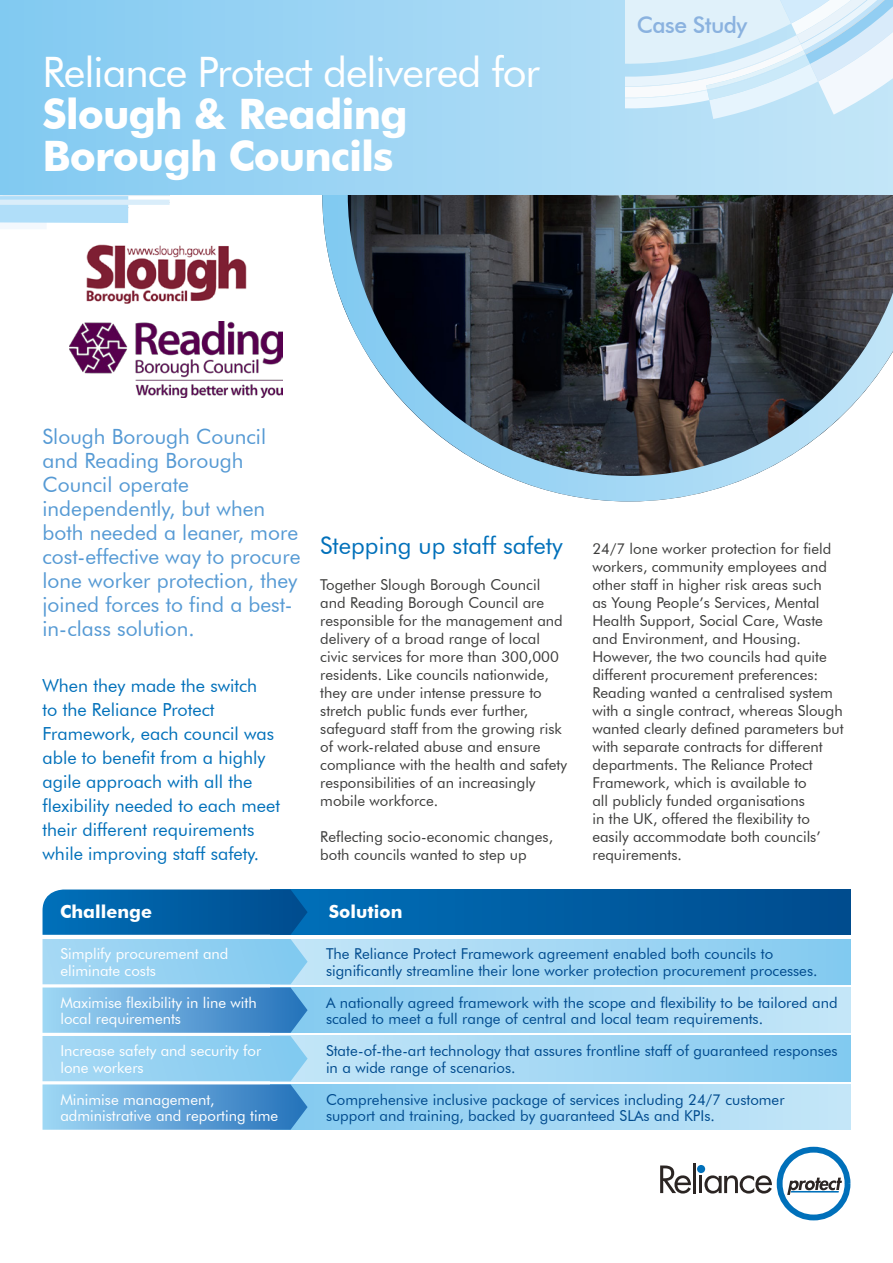
<style>
.page{position:relative;width:893px;height:1263px;background:#fff}
.page>*{position:absolute;margin:0;border:0;box-sizing:border-box;transform-origin:0 0}
.t1{font:700 42px/42px "Futura BT";letter-spacing:-.025em;color:#fff}
.t2{font:42px "Futura BT";letter-spacing:-.025em;color:#fff}
.t3{font:24px "Futura BT";color:#0070ba}
.t4{font:500 22.8px "Futura BT";letter-spacing:-.025em;color:#8ab2df}
.t5{font:21px/24px "Futura BT";color:#569ad4}
.t6{font:18px/24px "Futura BT";color:#0070ba}
.t7{font:700 18px "Futura BT";color:#fff}
.t8{font:15px/18px "Futura BT";color:#3c3c3b}
.t9{font:15px/16.5px "Futura BT";color:#004b8e}
.t10{font:15px/16.5px "Futura BT";color:#fff}
</style>
<div class="page">
<svg style="left:322px;top:195px;width:571px;height:306px"></svg>
<svg style="left:0;top:196px;width:160px;height:33px"></svg>
<hr style="left:0;top:195px;width:170px;height:1px;background:#e4f1fa">
<div style="left:0;top:200px;width:170px;height:5px;background:#d9edfa"></div>
<div style="left:0;top:0;width:893px;height:195px;background:linear-gradient(to right,#82caf1,#c4e6f8)"></div>
<svg style="left:625px;top:0;width:268px;height:120px"></svg>
<svg style="left:660px;top:1165px;width:31px;height:28px"></svg>
<hr style="left:693px;top:1163px;width:3px;height:30px;background:#2b2523">
<svg style="left:697px;top:1147px;width:153px;height:73px"></svg>
<hr style="left:791px;top:1191px;width:48px;height:1px;background:#0070ba">
<div style="left:270px;top:889px;width:580px;height:46px;background:linear-gradient(to right,#0070ba,#004b8d)"></div>
<div style="left:270px;top:939px;width:580px;height:45px;background:linear-gradient(to right,#c7e7f8,#82c9f0)"></div>
<div style="left:270px;top:1036px;width:580px;height:45px;background:linear-gradient(to right,#c7e7f8,#82c9f0)"></div>
<div style="left:270px;top:987px;width:580px;height:46px;background:linear-gradient(to right,#83c9f0,#c6e7f8)"></div>
<div style="left:270px;top:1084px;width:580px;height:46px;background:linear-gradient(to right,#83c9f0,#c6e7f8)"></div>
<svg style="left:43px;top:889px;width:265px;height:241px;background:#6daedb"></svg>
<img style="left:69px;top:321px;width:213px;height:77px">
<img style="left:86px;top:244px;width:161px;height:60px">
<h1 class="t2" style="left:43px;top:46px;width:499px">Reliance Protect delivered for</h1>
<h1 class="t1" style="left:43px;top:92px;width:367px">Slough &amp; Reading<br>Borough Councils</h1>
<h3 class="t4" style="left:637px;top:11px;width:112px">Case Study</h3>
<h3 class="t5" style="left:43px;top:424px;width:260px">Slough Borough Council and Reading Borough<br>Council operate independently, but when both needed a leaner, more cost-effective way to procure lone worker protection, they joined forces to find a best&shy;in-class solution.</h3>
<p class="t6" style="left:43px;top:674px;width:239px">When they made the switch<br>to the Reliance Protect<br>Framework, each council was able to benefit from a highly agile approach with all the flexibility needed to each meet their different requirements while improving staff safety.</p>
<h2 class="t3" style="left:320px;top:531px;width:244px">Stepping up staff safety</h2>
<p class="t8" style="left:320px;top:576px;width:248px">Together Slough Borough Council and Reading Borough Council are responsible for the management and delivery of a broad range of local civic services for more than 300,000 residents. Like councils nationwide, they are under intense pressure to stretch public funds ever further, safeguard staff from the growing risk of work-related abuse and ensure compliance with the health and safety responsibilities of an increasingly mobile workforce.</p>
<p class="t8" style="left:320px;top:828px;width:234px">Reflecting socio-economic changes, both councils wanted to step up</p>
<p class="t8" style="left:592px;top:539px;width:253px">24/7 lone worker protection for field workers, community employees and other staff in higher risk areas such<br>as Young People’s Services, Mental Health Support, Social Care, Waste and Environment, and Housing.<br>However, the two councils had quite different procurement preferences:<br>Reading wanted a centralised system with a single contract, whereas Slough wanted clearly defined parameters but with separate contracts for different departments. The Reliance Protect Framework, which is available to<br>all publicly funded organisations<br>in the UK, offered the flexibility to easily accommodate both councils’ requirements.</p>
<p class="t7" style="left:60px;top:900px;width:93px">Challenge</p>
<p class="t7" style="left:329px;top:900px;width:75px">Solution</p>
<p class="t10" style="left:60px;top:945px;width:170px">Simplify procurement and eliminate costs</p>
<p class="t9" style="left:326px;top:945px;width:493px">The Reliance Protect Framework agreement enabled both councils to significantly streamline their lone worker protection procurement processes.</p>
<p class="t10" style="left:60px;top:994px;width:198px">Maximise flexibility in line with local requirements</p>
<p class="t9" style="left:326px;top:994px;width:513px">A nationally agreed framework with the scope and flexibility to be tailored and scaled to meet a full range of central and local team requirements.</p>
<p class="t10" style="left:60px;top:1042px;width:202px">Increase safety and security for lone workers</p>
<p class="t9" style="left:326px;top:1042px;width:513px">State-of-the-art technology that assures frontline staff of guaranteed responses in a wide range of scenarios.</p>
<p class="t10" style="left:60px;top:1091px;width:219px">Minimise management, administrative and reporting time</p>
<p class="t9" style="left:326px;top:1091px;width:460px">Comprehensive inclusive package of services including 24/7 customer support and training, backed by guaranteed SLAs and KPIs.</p>
</div>
